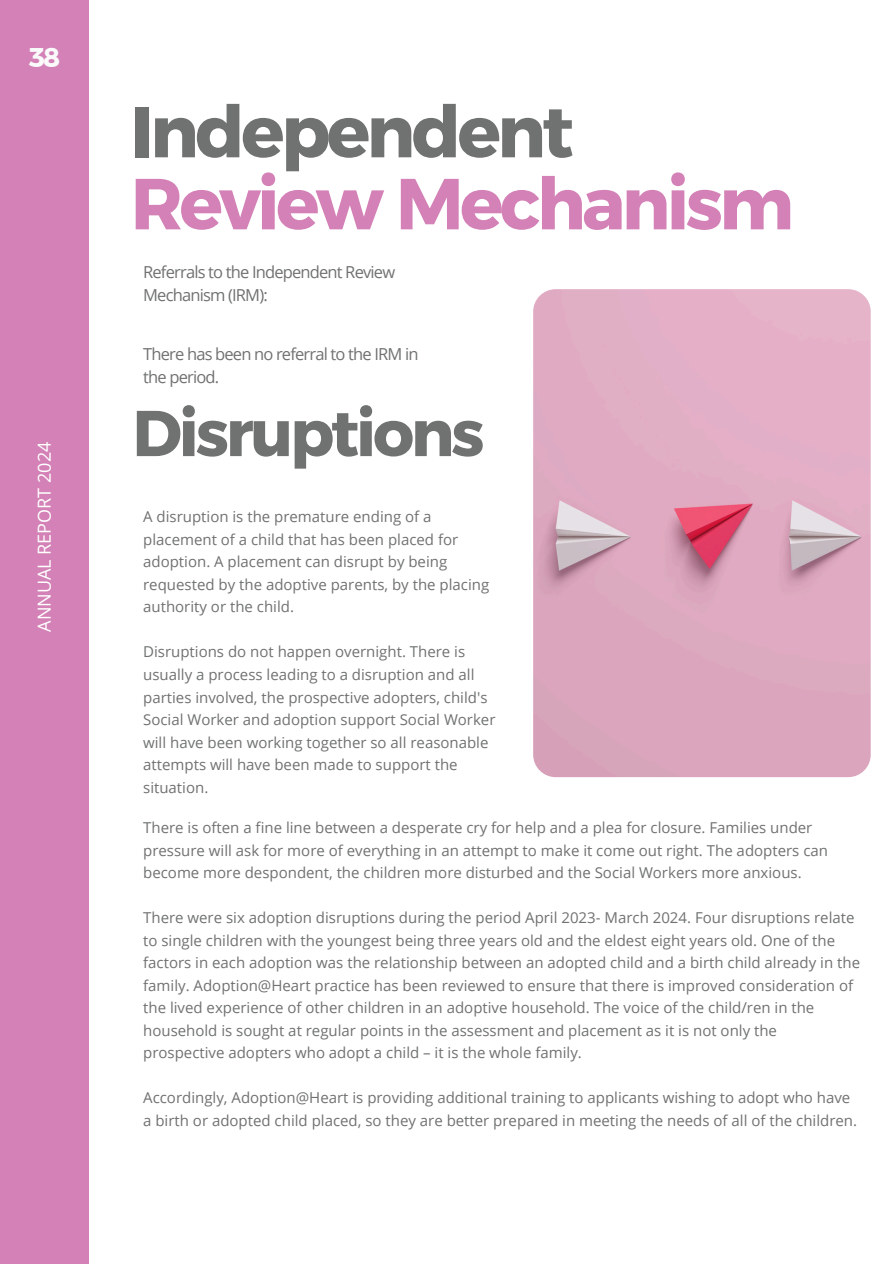
<style>
.page{position:relative;width:894px;height:1264px;background:#fff}
.page>*{position:absolute;margin:0;border:0;box-sizing:border-box;transform-origin:0 0}
.t1{font:72px/72px "Kief Montaser Bold";letter-spacing:-.05em;color:#d381b6}
.t2{font:64.5px "Kief Montaser Bold";letter-spacing:-.05em;color:#6f7271}
.t3{font:27px "Kief Montaser Bold";color:#fafafa}
.t4{font:18px "Open Sans";color:#fff}
.t5{font:16.5px/22.5px "Open Sans";letter-spacing:-.05em;color:#6f7271}
.t6{font:15px/22.5px "Open Sans";color:#6f7271}
.s1{color:#6f7271}
</style>
<div class="page">
<div style="left:0;top:0;width:89px;height:1263px;background:#d381b6"></div>
<img style="left:533px;top:289px;width:337px;height:488px;border-radius:22px">
<p class="t3" style="left:29px;top:41px;width:33px">38</p>
<h3 class="t4" style="left:32px;top:631px;width:191px;rotate:-90deg">ANNUAL REPORT 2024</h3>
<p class="t1" style="left:131px;top:95px;width:664px"><span class="s1">Independent<br></span>Review Mechanism</p>
<h1 class="t5" style="left:143px;top:260px;width:253px">Referrals to the Independent Review<br>Mechanism (IRM):</h1>
<h4 class="t5" style="left:143px;top:342px;width:277px">There has been no referral to the IRM in the period.</h4>
<p class="t2" style="left:132px;top:393px;width:353px">Disruptions</p>
<h4 class="t6" style="left:143px;top:505px;width:347px">A disruption is the premature ending of a placement of a child that has been placed for adoption. A placement can disrupt by being requested by the adoptive parents, by the placing authority or the child.</h4>
<p class="t6" style="left:143px;top:640px;width:354px">Disruptions do not happen overnight. There is usually a process leading to a disruption and all parties involved, the prospective adopters, child's Social Worker and adoption support Social Worker will have been working together so all reasonable attempts will have been made to support the situation.</p>
<p class="t6" style="left:143px;top:816px;width:686px">There is often a fine line between a desperate cry for help and a plea for closure. Families under pressure will ask for more of everything in an attempt to make it come out right. The adopters can become more despondent, the children more disturbed and the Social Workers more anxious.</p>
<p class="t6" style="left:143px;top:906px;width:718px">There were six adoption disruptions during the period April 2023- March 2024. Four disruptions relate to single children with the youngest being three years old and the eldest eight years old. One of the factors in each adoption was the relationship between an adopted child and a birth child already in the family. Adoption@Heart practice has been reviewed to ensure that there is improved consideration of the lived experience of other children in an adoptive household. The voice of the child/ren in the household is sought at regular points in the assessment and placement as it is not only the prospective adopters who adopt a child – it is the whole family.</p>
<p class="t6" style="left:143px;top:1086px;width:715px">Accordingly, Adoption@Heart is providing additional training to applicants wishing to adopt who have a birth or adopted child placed, so they are better prepared in meeting the needs of all of the children.</p>
</div>
